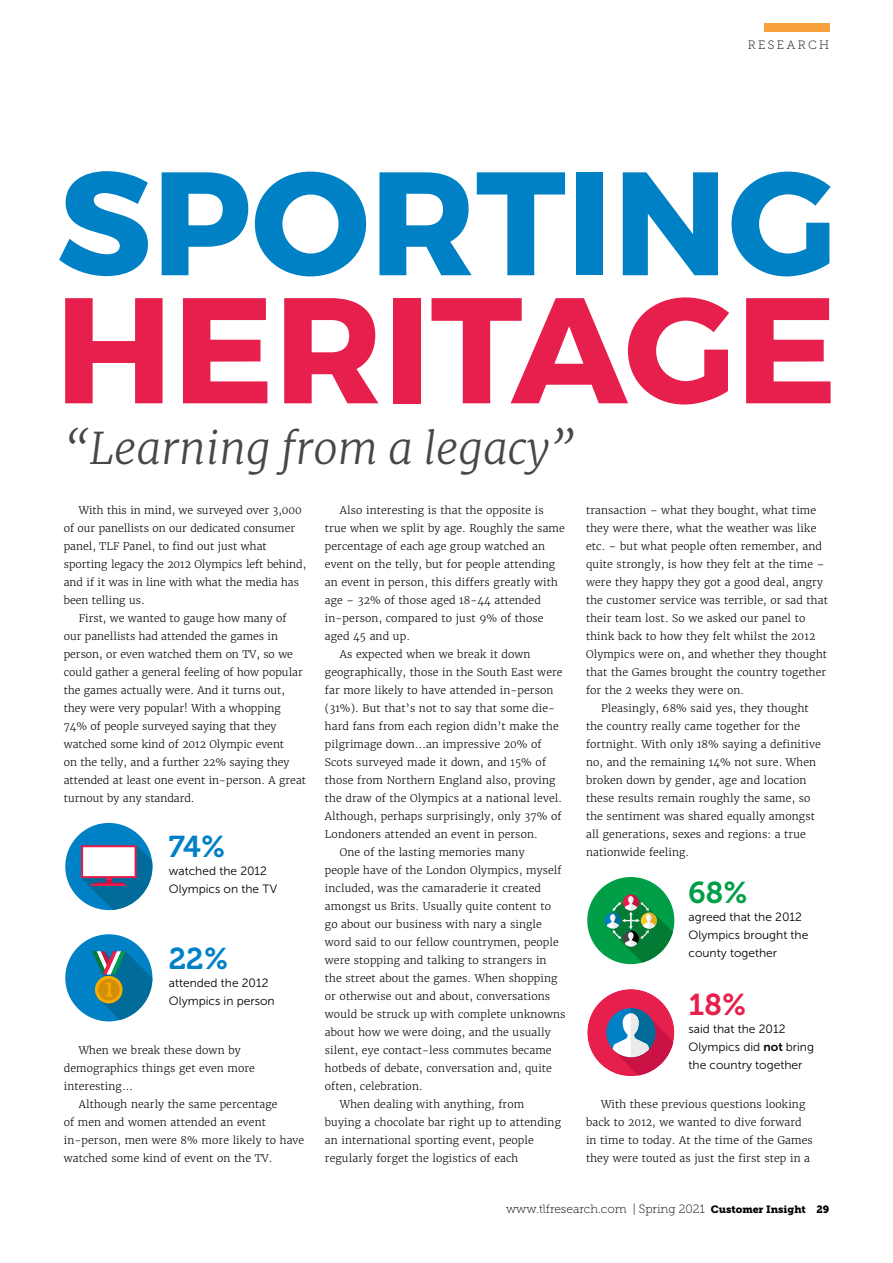
<style>
.page{position:relative;width:893px;height:1263px;background:#fff}
.page>*{position:absolute;margin:0;border:0;box-sizing:border-box;transform-origin:0 0}
.t1{font:italic 300 43.5px "Merriweather";color:#484748}
.t2{font:30px "Museo 700";color:#0081c6}
.t3{font:30px "Museo 700";color:#009f47}
.t4{font:30px "Museo 700";color:#e61f4d}
.t5{font:12px/18px "Museo Sans 300";color:#010202}
.t6{font:12px "Museo Slab 100";color:#000}
.t7{font:12px "Museo Slab 100";letter-spacing:.2em;color:#000}
.t8{font:300 10.5px/18px "Merriweather";letter-spacing:.01em;color:#000}
.s1{font-family:"Museo Sans 700"}
.s2{font-family:"Museo Slab 900";font-size:10.5px}
</style>
<div class="page">
<svg style="left:59px;top:171px;width:89px;height:105px"></svg>
<svg style="left:162px;top:172px;width:86px;height:103px"></svg>
<svg style="left:255px;top:172px;width:111px;height:104px"></svg>
<svg style="left:379px;top:172px;width:186px;height:103px"></svg>
<div style="left:576px;top:172px;width:27px;height:103px;background:#0081c6"></div>
<svg style="left:623px;top:172px;width:95px;height:103px"></svg>
<svg style="left:731px;top:172px;width:100px;height:104px"></svg>
<svg style="left:65px;top:298px;width:98px;height:105px"></svg>
<svg style="left:183px;top:298px;width:84px;height:105px"></svg>
<svg style="left:284px;top:298px;width:94px;height:105px"></svg>
<div style="left:393px;top:298px;width:27px;height:105px;background:#e61f4d"></div>
<svg style="left:432px;top:297px;width:297px;height:107px"></svg>
<svg style="left:746px;top:298px;width:85px;height:105px"></svg>
<div style="left:764px;top:23px;width:65px;height:9px;background:#f6a13d"></div>
<div style="left:65px;top:823px;width:87px;height:87px;background:#0081c6;border-radius:50%"></div>
<svg style="left:81px;top:845px;width:71px;height:65px"></svg>
<div style="left:65px;top:934px;width:87px;height:87px;background:#0081c6;border-radius:50%"></div>
<svg style="left:92px;top:951px;width:60px;height:69px"></svg>
<div style="left:587px;top:877px;width:87px;height:87px;background:#009f47;border-radius:50%"></div>
<svg style="left:605px;top:894px;width:68px;height:68px"></svg>
<div style="left:587px;top:989px;width:87px;height:87px;background:#e61f4d;border-radius:50%"></div>
<svg style="left:606px;top:1008px;width:49px;height:49px"></svg>
<svg style="left:611px;top:1008px;width:63px;height:68px"></svg>
<h1 class="t1" style="left:65px;top:421px;width:511px">“Learning from a legacy”</h1>
<p class="t7" style="left:748px;top:39px;width:83px">RESEARCH</p>
<p class="t8" style="left:340px;top:501px;width:205px">Also interesting is that the opposite is</p>
<p class="t8" style="left:325px;top:519px;width:241px">true when we split by age. Roughly the same</p>
<p class="t8" style="left:325px;top:537px;width:222px">percentage of each age group watched an</p>
<p class="t8" style="left:325px;top:555px;width:232px">event on the telly, but for people attending</p>
<p class="t8" style="left:325px;top:573px;width:235px">an event in person, this differs greatly with</p>
<p class="t8" style="left:325px;top:591px;width:217px">age – 32% of those aged 18-44 attended</p>
<p class="t8" style="left:325px;top:609px;width:220px">in-person, compared to just 9% of those</p>
<p class="t8" style="left:325px;top:627px;width:87px">aged 45 and up.</p>
<p class="t8" style="left:340px;top:645px;width:192px">As expected when we break it down</p>
<p class="t8" style="left:325px;top:663px;width:239px">geographically, those in the South East were</p>
<p class="t8" style="left:325px;top:681px;width:230px">far more likely to have attended in-person</p>
<p class="t8" style="left:325px;top:699px;width:232px">(31%). But that’s not to say that some die-</p>
<p class="t8" style="left:325px;top:717px;width:235px">hard fans from each region didn’t make the</p>
<p class="t8" style="left:325px;top:735px;width:218px">pilgrimage down…an impressive 20% of</p>
<p class="t8" style="left:325px;top:753px;width:223px">Scots surveyed made it down, and 15% of</p>
<p class="t8" style="left:325px;top:771px;width:232px">those from Northern England also, proving</p>
<p class="t8" style="left:325px;top:789px;width:239px">the draw of the Olympics at a national level.</p>
<p class="t8" style="left:325px;top:807px;width:238px">Although, perhaps surprisingly, only 37% of</p>
<p class="t8" style="left:325px;top:825px;width:214px">Londoners attended an event in person.</p>
<p class="t8" style="left:340px;top:843px;width:186px">One of the lasting memories many</p>
<p class="t8" style="left:325px;top:861px;width:238px">people have of the London Olympics, myself</p>
<p class="t8" style="left:325px;top:879px;width:218px">included, was the camaraderie it created</p>
<p class="t8" style="left:325px;top:897px;width:228px">amongst us Brits. Usually quite content to</p>
<p class="t8" style="left:325px;top:915px;width:218px">go about our business with nary a single</p>
<p class="t8" style="left:325px;top:933px;width:235px">word said to our fellow countrymen, people</p>
<p class="t8" style="left:325px;top:951px;width:223px">were stopping and talking to strangers in</p>
<p class="t8" style="left:325px;top:969px;width:234px">the street about the games. When shopping</p>
<p class="t8" style="left:325px;top:987px;width:227px">or otherwise out and about, conversations</p>
<p class="t8" style="left:325px;top:1005px;width:242px">would be struck up with complete unknowns</p>
<p class="t8" style="left:325px;top:1023px;width:227px">about how we were doing, and the usually</p>
<p class="t8" style="left:325px;top:1041px;width:228px">silent, eye contact-less commutes became</p>
<p class="t8" style="left:325px;top:1059px;width:229px">hotbeds of debate, conversation and, quite</p>
<p class="t8" style="left:325px;top:1077px;width:99px">often, celebration.</p>
<p class="t8" style="left:340px;top:1095px;width:186px">When dealing with anything, from</p>
<p class="t8" style="left:325px;top:1113px;width:238px">buying a chocolate bar right up to attending</p>
<p class="t8" style="left:325px;top:1131px;width:210px">an international sporting event, people</p>
<p class="t8" style="left:325px;top:1149px;width:195px">regularly forget the logistics of each</p>
<p class="t8" style="left:79px;top:501px;width:225px">With this in mind, we surveyed over 3,000</p>
<p class="t8" style="left:64px;top:519px;width:233px">of our panellists on our dedicated consumer</p>
<p class="t8" style="left:64px;top:537px;width:204px">panel, TLF Panel, to find out just what</p>
<p class="t8" style="left:64px;top:555px;width:244px">sporting legacy the 2012 Olympics left behind,</p>
<p class="t8" style="left:64px;top:573px;width:237px">and if it was in line with what the media has</p>
<p class="t8" style="left:64px;top:591px;width:82px">been telling us.</p>
<p class="t8" style="left:79px;top:609px;width:209px">First, we wanted to gauge how many of</p>
<p class="t8" style="left:64px;top:627px;width:216px">our panellists had attended the games in</p>
<p class="t8" style="left:64px;top:645px;width:231px">person, or even watched them on TV, so we</p>
<p class="t8" style="left:64px;top:663px;width:240px">could gather a general feeling of how popular</p>
<p class="t8" style="left:64px;top:681px;width:223px">the games actually were. And it turns out,</p>
<p class="t8" style="left:64px;top:699px;width:219px">they were very popular! With a whopping</p>
<p class="t8" style="left:64px;top:717px;width:214px">74% of people surveyed saying that they</p>
<p class="t8" style="left:64px;top:735px;width:222px">watched some kind of 2012 Olympic event</p>
<p class="t8" style="left:64px;top:753px;width:227px">on the telly, and a further 22% saying they</p>
<p class="t8" style="left:64px;top:771px;width:244px">attended at least one event in-person. A great</p>
<p class="t8" style="left:64px;top:789px;width:132px">turnout by any standard.</p>
<p class="t8" style="left:586px;top:501px;width:232px">transaction – what they bought, what time</p>
<p class="t8" style="left:586px;top:519px;width:232px">they were there, what the weather was like</p>
<p class="t8" style="left:586px;top:537px;width:237px">etc. – but what people often remember, and</p>
<p class="t8" style="left:586px;top:555px;width:240px">quite strongly, is how they felt at the time –</p>
<p class="t8" style="left:586px;top:573px;width:238px">were they happy they got a good deal, angry</p>
<p class="t8" style="left:586px;top:591px;width:243px">the customer service was terrible, or sad that</p>
<p class="t8" style="left:586px;top:609px;width:221px">their team lost. So we asked our panel to</p>
<p class="t8" style="left:586px;top:627px;width:231px">think back to how they felt whilst the 2012</p>
<p class="t8" style="left:586px;top:645px;width:243px">Olympics were on, and whether they thought</p>
<p class="t8" style="left:586px;top:663px;width:242px">that the Games brought the country together</p>
<p class="t8" style="left:586px;top:681px;width:160px">for the 2 weeks they were on.</p>
<p class="t8" style="left:601px;top:699px;width:209px">Pleasingly, 68% said yes, they thought</p>
<p class="t8" style="left:586px;top:717px;width:216px">the country really came together for the</p>
<p class="t8" style="left:586px;top:735px;width:236px">fortnight. With only 18% saying a definitive</p>
<p class="t8" style="left:586px;top:753px;width:232px">no, and the remaining 14% not sure. When</p>
<p class="t8" style="left:586px;top:771px;width:222px">broken down by gender, age and location</p>
<p class="t8" style="left:586px;top:789px;width:226px">these results remain roughly the same, so</p>
<p class="t8" style="left:586px;top:807px;width:230px">the sentiment was shared equally amongst</p>
<p class="t8" style="left:586px;top:825px;width:221px">all generations, sexes and regions: a true</p>
<p class="t8" style="left:586px;top:843px;width:105px">nationwide feeling.</p>
<h2 class="t2" style="left:169px;top:830px;width:58px">74%</h2>
<p class="t5" style="left:169px;top:862px;width:110px">watched the 2012<br>Olympics on the TV</p>
<h2 class="t3" style="left:688px;top:876px;width:61px">68%</h2>
<p class="t5" style="left:688px;top:908px;width:121px">agreed that the 2012<br>Olympics brought the county together</p>
<h2 class="t4" style="left:688px;top:987px;width:60px">18%</h2>
<p class="t5" style="left:688px;top:1019px;width:127px">said that the 2012<br>Olympics did <span class="s1">not</span> bring the country together</p>
<h2 class="t2" style="left:169px;top:942px;width:61px">22%</h2>
<p class="t5" style="left:169px;top:974px;width:107px">attended the 2012<br>Olympics in person</p>
<p class="t8" style="left:64px;top:1041px;width:193px;text-indent:15px">When we break these down by demographics things get even more interesting…</p>
<p class="t8" style="left:64px;top:1095px;width:242px;text-indent:15px">Although nearly the same percentage<br>of men and women attended an event in-person, men were 8% more likely to have watched some kind of event on the TV.</p>
<p class="t8" style="left:586px;top:1095px;width:228px;text-indent:15px">With these previous questions looking back to 2012, we wanted to dive forward in time to today. At the time of the Games they were touted as just the first step in a</p>
<p class="t6" style="left:506px;top:1203px;width:325px">www.tlfresearch.com | Spring 2021 <span class="s2">Customer Insight 29</span></p>
</div>
